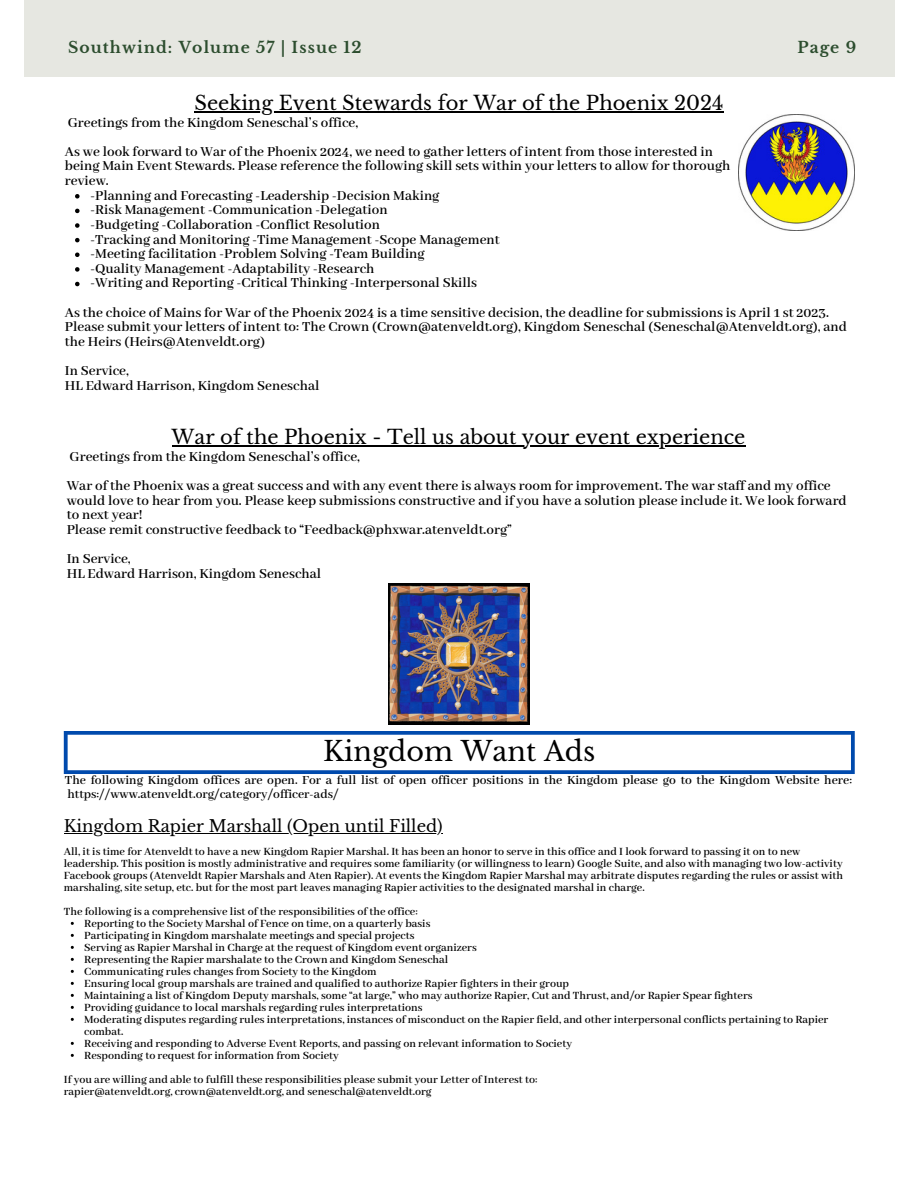
<style>
.page{position:relative;width:918px;height:1188px;background:#fff}
.page>*{position:absolute;margin:0;border:0;box-sizing:border-box;transform-origin:0 0}
.t1{font:27px "Libre Baskerville";color:#000}
.t2{font:19.5px "Libre Baskerville";color:#000}
.t3{font:16.5px "Libre Baskerville";color:#000}
.t4{font:700 15.6px "Libre Baskerville";letter-spacing:.07em;color:#2c4d2e}
.t5{font:600 15px/14.7px "Abhaya Libre";color:#000}
.t6{font:600 13.5px/13.5px "Abhaya Libre";color:#000}
.t7{font:600 12px/12px "Abhaya Libre";color:#000}
</style>
<div class="page">
<div style="left:24px;top:0;width:871px;height:77px;background:#e6e7e1"></div>
<svg style="left:64px;top:731px;width:791px;height:43px"></svg>
<svg style="left:75px;top:194px;width:5px;height:5px"></svg>
<svg style="left:75px;top:209px;width:5px;height:4px"></svg>
<svg style="left:75px;top:223px;width:5px;height:5px"></svg>
<svg style="left:75px;top:238px;width:5px;height:4px"></svg>
<svg style="left:75px;top:253px;width:5px;height:4px"></svg>
<svg style="left:75px;top:267px;width:5px;height:5px"></svg>
<svg style="left:75px;top:282px;width:5px;height:4px"></svg>
<img style="left:739px;top:114px;width:116px;height:116px">
<hr style="left:194px;top:111px;width:530px;height:1px;background:#000">
<img style="left:388px;top:584px;width:141px;height:140px">
<hr style="left:64px;top:833px;width:379px;height:1px;background:#000">
<hr style="left:172px;top:446px;width:573px;height:1px;background:#000">
<h3 class="t4" style="left:68px;top:38px;width:295px">Southwind: Volume 57 | Issue 12</h3>
<h3 class="t4" style="left:797px;top:38px;width:60px">Page 9</h3>
<h2 class="t2" style="left:194px;top:91px;width:531px">Seeking Event Stewards for War of the Phoenix 2024</h2>
<p class="t5" style="left:65px;top:108px;width:650px;line-height:29.2px">Greetings from the Kingdom Seneschal’s office,<br>As we look forward to War of the Phoenix 2024, we need to gather letters of intent from those interested in</p>
<p class="t5" style="left:65px;top:159px;width:667px">being Main Event Stewards. Please reference the following skill sets within your letters to allow for thorough review.</p>
<p class="t5" style="left:90px;top:189px;width:411px">-Planning and Forecasting -Leadership -Decision Making<br>-Risk Management -Communication -Delegation<br>-Budgeting -Collaboration -Conflict Resolution<br>-Tracking and Monitoring -Time Management -Scope Management -Meeting facilitation -Problem Solving -Team Building<br>-Quality Management -Adaptability -Research<br>-Writing and Reporting -Critical Thinking -Interpersonal Skills</p>
<p class="t5" style="left:65px;top:306px;width:784px">As the choice of Mains for War of the Phoenix 2024 is a time sensitive decision, the deadline for submissions is April 1 st 2023.<br>Please submit your letters of intent to: The Crown (Crown@atenveldt.org), Kingdom Seneschal (Seneschal@Atenveldt.org), and the Heirs (Heirs@Atenveldt.org)</p>
<p class="t5" style="left:65px;top:364px;width:256px">In Service,<br>HL Edward Harrison, Kingdom Seneschal</p>
<h2 class="t2" style="left:172px;top:426px;width:575px">War of the Phoenix - Tell us about your event experience</h2>
<p class="t5" style="left:67px;top:443px;width:765px;line-height:29.2px">Greetings from the Kingdom Seneschal’s office,<br>War of the Phoenix was a great success and with any event there is always room for improvement. The war staff and my office</p>
<p class="t5" style="left:67px;top:494px;width:782px">would love to hear from you. Please keep submissions constructive and if you have a solution please include it. We look forward to next year!<br>Please remit constructive feedback to “Feedback@phxwar.atenveldt.org”</p>
<p class="t5" style="left:67px;top:552px;width:256px">In Service,<br>HL Edward Harrison, Kingdom Seneschal</p>
<h1 class="t1" style="left:323px;top:734px;width:274px">Kingdom Want Ads</h1>
<p class="t6" style="left:65px;top:774px;width:789px">The following Kingdom offices are open. For a full list of open officer positions in the Kingdom please go to the Kingdom Website here: https://www.atenveldt.org/category/officer-ads/</p>
<h3 class="t3" style="left:64px;top:816px;width:380px">Kingdom Rapier Marshall (Open until Filled)</h3>
<p class="t7" style="left:64px;top:846px;width:781px">All, it is time for Atenveldt to have a new Kingdom Rapier Marshal. It has been an honor to serve in this office and I look forward to passing it on to new leadership. This position is mostly administrative and requires some familiarity (or willingness to learn) Google Suite, and also with managing two low-activity Facebook groups (Atenveldt Rapier Marshals and Aten Rapier). At events the Kingdom Rapier Marshal may arbitrate disputes regarding the rules or assist with marshaling, site setup, etc. but for the most part leaves managing Rapier activities to the designated marshal in charge.</p>
<p class="t7" style="left:64px;top:906px;width:356px">The following is a comprehensive list of the responsibilities of the office:</p>
<p class="t7" style="left:84px;top:918px;width:746px">Reporting to the Society Marshal of Fence on time, on a quarterly basis<br>Participating in Kingdom marshalate meetings and special projects<br>Serving as Rapier Marshal in Charge at the request of Kingdom event organizers<br>Representing the Rapier marshalate to the Crown and Kingdom Seneschal<br>Communicating rules changes from Society to the Kingdom<br>Ensuring local group marshals are trained and qualified to authorize Rapier fighters in their group<br>Maintaining a list of Kingdom Deputy marshals, some “at large,” who may authorize Rapier, Cut and Thrust, and/or Rapier Spear fighters<br>Providing guidance to local marshals regarding rules interpretations<br>Moderating disputes regarding rules interpretations, instances of misconduct on the Rapier field, and other interpersonal conflicts pertaining to Rapier combat.<br>Receiving and responding to Adverse Event Reports, and passing on relevant information to Society<br>Responding to request for information from Society</p>
<p class="t7" style="left:64px;top:1074px;width:475px">If you are willing and able to fulfill these responsibilities please submit your Letter of Interest to: rapier@atenveldt.org, crown@atenveldt.org, and seneschal@atenveldt.org</p>
</div>
